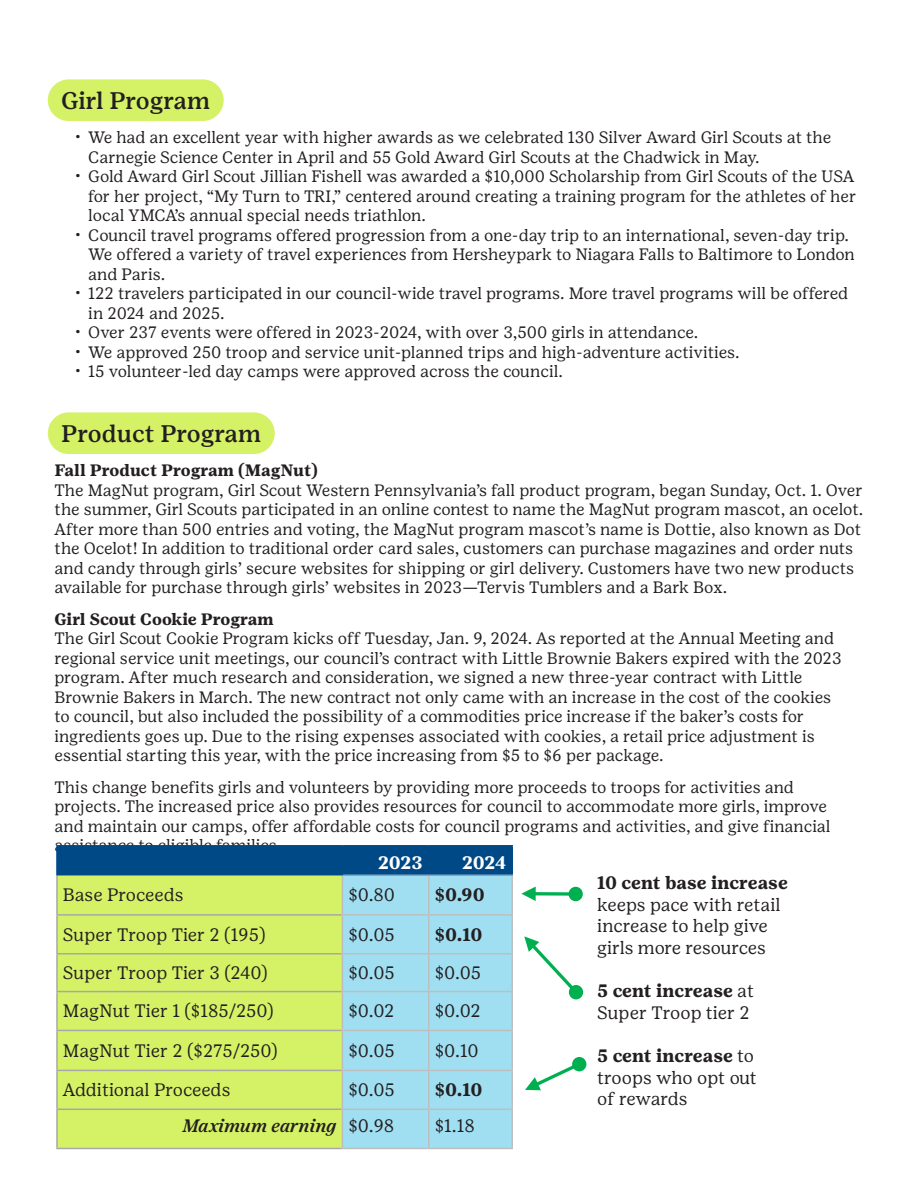
<style>
.page{position:relative;width:918px;height:1188px;background:#fff}
.page>*{position:absolute;margin:0;border:0;box-sizing:border-box;transform-origin:0 0}
.Paragraph_Style_1{font:500 24px "Girl Scout Text";color:#231f20}
.t1{font:18px/21.6px "Girl Scout Text";color:#231f20}
.t2{font:700 18px "Girl Scout Text";color:#231f20}
.t3{font:italic 500 18px "Girl Scout Text";letter-spacing:-.01em;color:#231f20}
.t4{font:700 18px "Girl Scout Text";letter-spacing:-.03em;color:#fff}
.t5{font:16.5px/19.5px "Girl Scout Text";color:#231f20}
.t6{font:700 16.5px "Girl Scout Text";color:#231f20}
.s1{font-weight:700}
.s2{font-weight:400}
</style>
<div class="page">
<div style="left:48px;top:79px;width:176px;height:42px;background:#d5f267;border-radius:21px"></div>
<div style="left:48px;top:412px;width:227px;height:42px;background:#d5f267;border-radius:21px"></div>
<svg style="left:524px;top:936px;width:57px;height:61px"></svg>
<div style="left:569px;top:985px;width:14px;height:14px;background:#00b050;border-radius:50%"></div>
<svg style="left:536px;top:892px;width:33px;height:4px"></svg>
<svg style="left:521px;top:887px;width:15px;height:14px"></svg>
<div style="left:569px;top:887px;width:14px;height:14px;background:#00b050;border-radius:50%"></div>
<svg style="left:525px;top:1066px;width:59px;height:24px"></svg>
<div style="left:572px;top:1057px;width:14px;height:14px;background:#00b050;border-radius:50%"></div>
<div style="left:58px;top:875px;width:284px;height:273px;background:#d5f267"></div>
<div style="left:343px;top:875px;width:169px;height:273px;background:#a0def1"></div>
<hr style="left:56px;top:875px;width:2px;height:39px;background:#a8a8a8">
<hr style="left:56px;top:914px;width:286px;height:2px;background:#a8a8a8">
<hr style="left:56px;top:916px;width:2px;height:37px;background:#a8a8a8">
<hr style="left:56px;top:953px;width:286px;height:2px;background:#a8a8a8">
<hr style="left:56px;top:955px;width:2px;height:36px;background:#a8a8a8">
<hr style="left:56px;top:991px;width:286px;height:1px;background:#a8a8a8">
<hr style="left:56px;top:992px;width:2px;height:38px;background:#a8a8a8">
<hr style="left:56px;top:1030px;width:286px;height:1px;background:#a8a8a8">
<hr style="left:56px;top:1031px;width:2px;height:39px;background:#a8a8a8">
<hr style="left:56px;top:1070px;width:286px;height:1px;background:#a8a8a8">
<hr style="left:56px;top:1071px;width:2px;height:38px;background:#a8a8a8">
<hr style="left:56px;top:1109px;width:286px;height:1px;background:#a8a8a8">
<hr style="left:56px;top:1110px;width:2px;height:38px;background:#a8a8a8">
<hr style="left:56px;top:1148px;width:286px;height:1px;background:#a8a8a8">
<hr style="left:342px;top:875px;width:1px;height:39px;background:#bebebe">
<hr style="left:428px;top:875px;width:2px;height:39px;background:#bebebe">
<hr style="left:512px;top:875px;width:1px;height:39px;background:#bebebe">
<hr style="left:342px;top:914px;width:87px;height:2px;background:#bebebe">
<hr style="left:342px;top:916px;width:1px;height:37px;background:#bebebe">
<hr style="left:429px;top:914px;width:84px;height:2px;background:#bebebe">
<hr style="left:428px;top:916px;width:2px;height:37px;background:#bebebe">
<hr style="left:512px;top:916px;width:1px;height:37px;background:#bebebe">
<hr style="left:342px;top:953px;width:87px;height:2px;background:#bebebe">
<hr style="left:342px;top:955px;width:1px;height:36px;background:#bebebe">
<hr style="left:429px;top:953px;width:84px;height:2px;background:#bebebe">
<hr style="left:428px;top:955px;width:2px;height:36px;background:#bebebe">
<hr style="left:512px;top:955px;width:1px;height:36px;background:#bebebe">
<hr style="left:342px;top:991px;width:87px;height:1px;background:#bebebe">
<hr style="left:342px;top:992px;width:1px;height:38px;background:#bebebe">
<hr style="left:429px;top:991px;width:84px;height:1px;background:#bebebe">
<hr style="left:428px;top:992px;width:2px;height:38px;background:#bebebe">
<hr style="left:512px;top:992px;width:1px;height:38px;background:#bebebe">
<hr style="left:342px;top:1030px;width:87px;height:1px;background:#bebebe">
<hr style="left:342px;top:1031px;width:1px;height:39px;background:#bebebe">
<hr style="left:429px;top:1030px;width:84px;height:1px;background:#bebebe">
<hr style="left:428px;top:1031px;width:2px;height:39px;background:#bebebe">
<hr style="left:512px;top:1031px;width:1px;height:39px;background:#bebebe">
<hr style="left:342px;top:1070px;width:87px;height:1px;background:#bebebe">
<hr style="left:342px;top:1071px;width:1px;height:38px;background:#bebebe">
<hr style="left:429px;top:1070px;width:84px;height:1px;background:#bebebe">
<hr style="left:428px;top:1071px;width:2px;height:38px;background:#bebebe">
<hr style="left:512px;top:1071px;width:1px;height:38px;background:#bebebe">
<hr style="left:342px;top:1109px;width:87px;height:1px;background:#bebebe">
<hr style="left:342px;top:1110px;width:1px;height:38px;background:#bebebe">
<hr style="left:429px;top:1109px;width:84px;height:1px;background:#bebebe">
<hr style="left:428px;top:1110px;width:2px;height:38px;background:#bebebe">
<hr style="left:512px;top:1110px;width:1px;height:38px;background:#bebebe">
<hr style="left:342px;top:1148px;width:87px;height:1px;background:#bebebe">
<hr style="left:429px;top:1148px;width:84px;height:1px;background:#bebebe">
<hr style="left:56px;top:845px;width:286px;height:2px;background:#004987">
<hr style="left:56px;top:847px;width:2px;height:27px;background:#004987">
<hr style="left:342px;top:845px;width:87px;height:2px;background:#004987">
<hr style="left:429px;top:845px;width:84px;height:2px;background:#004987">
<div style="left:58px;top:846px;width:455px;height:28px;background:#004987"></div>
<hr style="left:56px;top:874px;width:287px;height:1px;background:#004987">
<hr style="left:343px;top:874px;width:86px;height:1px;background:#4077a5">
<hr style="left:429px;top:874px;width:84px;height:1px;background:#4077a5">
<p class="Paragraph_Style_1" style="left:61px;top:86px;width:150px">Girl Program</p>
<p class="t5" style="left:88px;top:127px;width:745px;text-indent:-14px">• We had an excellent year with higher awards as we celebrated 130 Silver Award Girl Scouts at the<br>Carnegie Science Center in April and 55 Gold Award Girl Scouts at the Chadwick in May.</p>
<p class="t5" style="left:88px;top:166px;width:770px;text-align:justify;text-indent:-14px">• Gold Award Girl Scout Jillian Fishell was awarded a $10,000 Scholarship from Girl Scouts of the USA for her project, “My Turn to TRI,” centered around creating a training program for the athletes of her local YMCA’s annual special needs triathlon.</p>
<p class="t5" style="left:88px;top:225px;width:768px;text-indent:-14px">• Council travel programs offered progression from a one-day trip to an international, seven-day trip.<br>We offered a variety of travel experiences from Hersheypark to Niagara Falls to Baltimore to London and Paris.</p>
<p class="t5" style="left:88px;top:283px;width:762px;text-indent:-14px">• 122 travelers participated in our council-wide travel programs. More travel programs will be offered in 2024 and 2025.</p>
<p class="t5" style="left:75px;top:322px;width:625px">• Over 237 events were offered in 2023-2024, with over 3,500 girls in attendance.</p>
<p class="t5" style="left:75px;top:342px;width:666px">• We approved 250 troop and service unit-planned trips and high-adventure activities.</p>
<p class="t5" style="left:75px;top:361px;width:490px">• 15 volunteer-led day camps were approved across the council.</p>
<p class="Paragraph_Style_1" style="left:61px;top:419px;width:202px">Product Program</p>
<p class="t6" style="left:55px;top:460px;width:265px">Fall Product Program (MagNut)</p>
<p class="t5" style="left:55px;top:480px;width:810px">The MagNut program, Girl Scout Western Pennsylvania’s fall product program, began Sunday, Oct. 1. Over the summer, Girl Scouts participated in an online contest to name the MagNut program mascot, an ocelot.<br>After more than 500 entries and voting, the MagNut program mascot’s name is Dottie, also known as Dot the Ocelot! In addition to traditional order card sales, customers can purchase magazines and order nuts and candy through girls’ secure websites for shipping or girl delivery. Customers have two new products available for purchase through girls’ websites in 2023—Tervis Tumblers and a Bark Box.</p>
<p class="t6" style="left:55px;top:609px;width:221px">Girl Scout Cookie Program</p>
<p class="t5" style="left:55px;top:628px;width:788px">The Girl Scout Cookie Program kicks off Tuesday, Jan. 9, 2024. As reported at the Annual Meeting and regional service unit meetings, our council’s contract with Little Brownie Bakers expired with the 2023 program. After much research and consideration, we signed a new three-year contract with Little Brownie Bakers in March. The new contract not only came with an increase in the cost of the cookies to council, but also included the possibility of a commodities price increase if the baker’s costs for ingredients goes up. Due to the rising expenses associated with cookies, a retail price adjustment is essential starting this year, with the price increasing from $5 to $6 per package.</p>
<p class="t5" style="left:55px;top:777px;width:778px">This change benefits girls and volunteers by providing more proceeds to troops for activities and projects. The increased price also provides resources for council to accommodate more girls, improve and maintain our camps, offer affordable costs for council programs and activities, and give financial assistance to eligible families.</p>
<p class="t4" style="left:378px;top:851px;width:47px">2023</p>
<p class="t4" style="left:462px;top:851px;width:46px">2024</p>
<p class="t1" style="left:63px;top:884px;width:122px">Base Proceeds</p>
<p class="t1" style="left:348px;top:884px;width:48px">$0.80</p>
<p class="t2" style="left:435px;top:884px;width:52px">$0.90</p>
<p class="t1" style="left:63px;top:923px;width:204px">Super Troop Tier 2 (195)</p>
<p class="t1" style="left:348px;top:923px;width:48px">$0.05</p>
<p class="t2" style="left:435px;top:923px;width:49px">$0.10</p>
<p class="t1" style="left:63px;top:962px;width:206px">Super Troop Tier 3 (240)</p>
<p class="t1" style="left:348px;top:962px;width:48px">$0.05</p>
<p class="t1" style="left:435px;top:962px;width:48px">$0.05</p>
<p class="t1" style="left:63px;top:1000px;width:212px">MagNut Tier 1 ($185/250)</p>
<p class="t1" style="left:348px;top:1000px;width:48px">$0.02</p>
<p class="t1" style="left:435px;top:1000px;width:48px">$0.02</p>
<p class="t1" style="left:63px;top:1039px;width:216px">MagNut Tier 2 ($275/250)</p>
<p class="t1" style="left:348px;top:1039px;width:48px">$0.05</p>
<p class="t1" style="left:435px;top:1039px;width:45px">$0.10</p>
<p class="t1" style="left:63px;top:1079px;width:169px">Additional Proceeds</p>
<p class="t1" style="left:348px;top:1079px;width:48px">$0.05</p>
<p class="t2" style="left:435px;top:1079px;width:49px">$0.10</p>
<p class="t3" style="left:182px;top:1116px;width:155px">Maximum earning</p>
<p class="t1" style="left:348px;top:1115px;width:48px">$0.98</p>
<p class="t1" style="left:435px;top:1115px;width:42px">$1.18</p>
<p class="t1" style="left:597px;top:872px;width:192px"><span class="s1">10 cent base increase </span>keeps pace with retail increase to help give girls more resources</p>
<p class="t2" style="left:597px;top:980px;width:158px">5 cent increase <span class="s2">at</span></p>
<p class="t1" style="left:597px;top:1001px;width:154px">Super Troop tier 2</p>
<p class="t1" style="left:597px;top:1045px;width:161px"><span class="s1">5 cent increase</span> to troops who opt out</p>
<p class="t1" style="left:597px;top:1088px;width:92px">of rewards</p>
</div>
